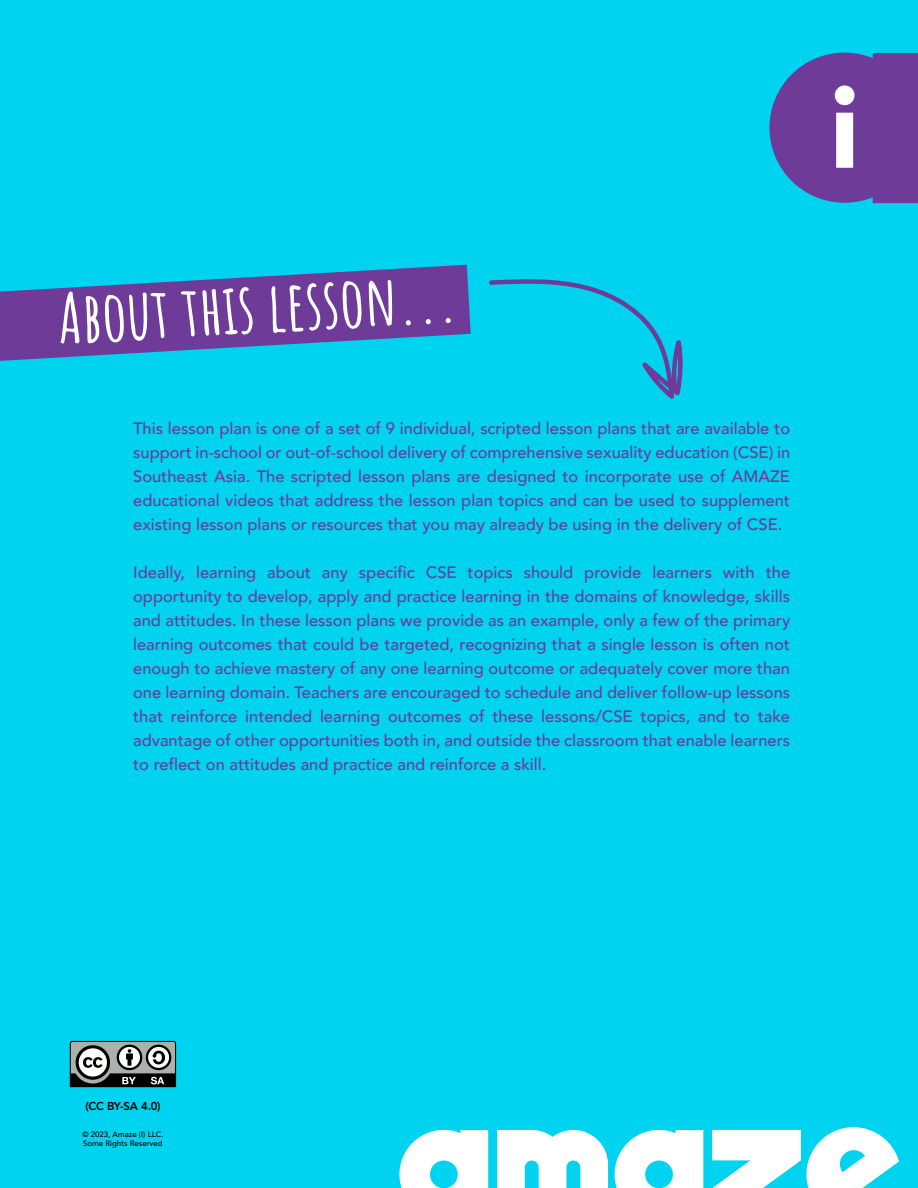
<style>
.page{position:relative;width:918px;height:1188px;background:#00d3ef}
.page>*{position:absolute;margin:0;border:0;box-sizing:border-box;transform-origin:0 0}
.t1{font:700 69px "Amatic SC";color:#fff}
.t2{font:500 16.5px/24px "Avenir";color:#6e3b99;text-align:justify}
.t3{font:800 11.4px "Avenir";color:#000}
.t4{font:500 7.8px/9.4px "Avenir";color:#000}
</style>
<div class="page">
<svg style="left:769px;top:53px;width:149px;height:150px;background:#6957a8"></svg>
<svg style="left:489px;top:279px;width:192px;height:120px"></svg>
<svg style="left:399px;top:1130px;width:89px;height:58px"></svg>
<svg style="left:615px;top:1130px;width:88px;height:58px"></svg>
<svg style="left:497px;top:1130px;width:111px;height:58px"></svg>
<svg style="left:712px;top:1127px;width:187px;height:61px"></svg>
<svg style="left:0;top:265px;width:471px;height:96px;fill:#6e3b99"></svg>
<svg style="left:70px;top:1041px;width:106px;height:46px;background:#717472"></svg>
<h1 class="t1" style="left:55px;top:265px;width:401px;rotate:-3deg">About this lesson...</h1>
<p class="t2" style="left:133px;top:415px;width:658px">This lesson plan is one of a set of 9 individual, scripted lesson plans that are available to support in-school or out-of-school delivery of comprehensive sexuality education (CSE) in Southeast Asia. The scripted lesson plans are designed to incorporate use of AMAZE educational videos that address the lesson plan topics and can be used to supplement existing lesson plans or resources that you may already be using in the delivery of CSE.</p>
<p class="t2" style="left:133px;top:559px;width:659px">Ideally, learning about any specific CSE topics should provide learners with the opportunity to develop, apply and practice learning in the domains of knowledge, skills and attitudes. In these lesson plans we provide as an example, only a few of the primary learning outcomes that could be targeted, recognizing that a single lesson is often not enough to achieve mastery of any one learning outcome or adequately cover more than one learning domain. Teachers are encouraged to schedule and deliver follow-up lessons that reinforce intended learning outcomes of these lessons/CSE topics, and to take advantage of other opportunities both in, and outside the classroom that enable learners to reflect on attitudes and practice and reinforce a skill.</p>
<p class="t3" style="left:86px;top:1097px;width:76px">(CC BY-SA 4.0)</p>
<p class="t4" style="left:82px;top:1129px;width:83px">© 2023, Amaze (I) LLC.<br>Some Rights Reserved</p>
</div>
